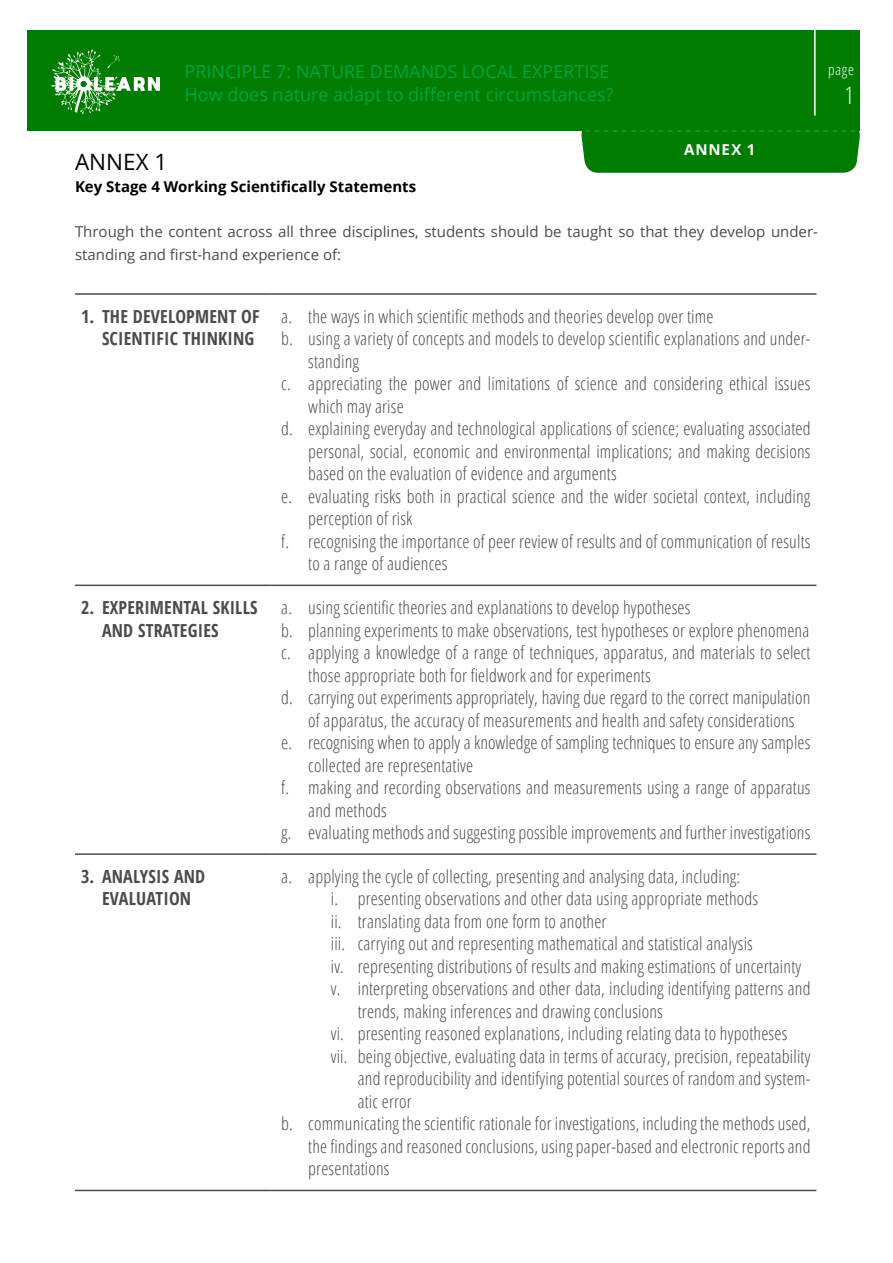
<style>
.page{position:relative;width:893px;height:1263px;background:#fff}
.page>*{position:absolute;margin:0;border:0;box-sizing:border-box;transform-origin:0 0}
.t1{font:300 condensed 24px "Open Sans";color:#fff}
.t2{font:22.5px "Open Sans";color:#000}
.t3{font:300 condensed 18px "Open Sans";letter-spacing:.01em;color:#4b4b4b}
.t4{font:700 condensed 18px/22.5px "Open Sans";letter-spacing:.01em;color:#4b4b4b;text-align:right}
.t5{font:18px/22.5px "Open Sans";color:#00a443}
.t6{font:15px/22.5px "Open Sans";color:#4b4b4b}
.t7{font:700 15px "Open Sans";color:#000}
.t8{font:700 15px "Open Sans";letter-spacing:.065em;color:#fff}
.t9{font:300 condensed 15px "Open Sans";color:#fff}
</style>
<div class="page">
<div style="left:27px;top:30px;width:833px;height:100px;background:#007d00"></div>
<svg style="left:51px;top:49px;width:109px;height:65px"></svg>
<hr style="left:814px;top:30px;width:2px;height:86px;background:#fff">
<svg style="left:580px;top:130px;width:280px;height:43px;background:#078108"></svg>
<hr style="left:75px;top:293px;width:196px;height:2px;background:#4b4b4b">
<hr style="left:271px;top:293px;width:545px;height:2px;background:#4b4b4b">
<hr style="left:75px;top:585px;width:196px;height:1px;background:#4b4b4b">
<hr style="left:271px;top:585px;width:545px;height:1px;background:#4b4b4b">
<hr style="left:75px;top:853px;width:196px;height:2px;background:#4b4b4b">
<hr style="left:271px;top:853px;width:545px;height:2px;background:#4b4b4b">
<hr style="left:75px;top:1190px;width:196px;height:1px;background:#4b4b4b">
<hr style="left:271px;top:1190px;width:545px;height:1px;background:#4b4b4b">
<p class="t5" style="left:184px;top:60px;width:430px">PRINCIPLE 7: NATURE DEMANDS LOCAL EXPERTISE<br>How does nature adapt to different circumstances?</p>
<p class="t9" style="left:828px;top:59px;width:27px">page</p>
<h1 class="t1" style="left:844px;top:79px;width:11px">1</h1>
<p class="t8" style="left:684px;top:138px;width:73px">ANNEX 1</p>
<p class="t2" style="left:75px;top:146px;width:94px">ANNEX 1</p>
<p class="t7" style="left:75px;top:176px;width:343px">Key Stage 4 Working Scientifically Statements</p>
<p class="t6" style="left:75px;top:220px;width:744px">Through the content across all three disciplines, students should be taught so that they develop under&shy;standing and first-hand experience of:</p>
<p class="t4" style="left:81px;top:305px;width:180px">1. THE DEVELOPMENT OF<br>SCIENTIFIC THINKING</p>
<p class="t3" style="left:281px;top:304px;width:434px">a. the ways in which scientific methods and theories develop over time</p>
<p class="t3" style="left:281px;top:327px;width:531px">b. using a variety of concepts and models to develop scientific explanations and under-</p>
<p class="t3" style="left:308px;top:349px;width:52px">standing</p>
<p class="t3" style="left:281px;top:372px;width:531px">c. appreciating the power and limitations of science and considering ethical issues</p>
<p class="t3" style="left:308px;top:394px;width:97px">which may arise</p>
<p class="t3" style="left:281px;top:417px;width:531px">d. explaining everyday and technological applications of science; evaluating associated</p>
<p class="t3" style="left:308px;top:439px;width:504px">personal, social, economic and environmental implications; and making decisions</p>
<p class="t3" style="left:308px;top:462px;width:310px">based on the evaluation of evidence and arguments</p>
<p class="t3" style="left:281px;top:484px;width:531px">e. evaluating risks both in practical science and the wider societal context, including</p>
<p class="t3" style="left:308px;top:507px;width:106px">perception of risk</p>
<p class="t3" style="left:281px;top:529px;width:531px">f. recognising the importance of peer review of results and of communication of results</p>
<p class="t3" style="left:308px;top:552px;width:141px">to a range of audiences</p>
<p class="t4" style="left:102px;top:596px;width:157px;text-align:left;text-indent:-21px">2. EXPERIMENTAL SKILLS<br>AND STRATEGIES</p>
<p class="t3" style="left:281px;top:595px;width:411px">a. using scientific theories and explanations to develop hypotheses</p>
<p class="t3" style="left:281px;top:618px;width:530px">b. planning experiments to make observations, test hypotheses or explore phenomena</p>
<p class="t3" style="left:281px;top:640px;width:531px">c. applying a knowledge of a range of techniques, apparatus, and materials to select</p>
<p class="t3" style="left:308px;top:663px;width:344px">those appropriate both for fieldwork and for experiments</p>
<p class="t3" style="left:281px;top:685px;width:531px">d. carrying out experiments appropriately, having due regard to the correct manipulation</p>
<p class="t3" style="left:308px;top:708px;width:488px">of apparatus, the accuracy of measurements and health and safety considerations</p>
<p class="t3" style="left:281px;top:730px;width:531px">e. recognising when to apply a knowledge of sampling techniques to ensure any samples</p>
<p class="t3" style="left:308px;top:753px;width:166px">collected are representative</p>
<p class="t3" style="left:281px;top:775px;width:531px">f. making and recording observations and measurements using a range of apparatus</p>
<p class="t3" style="left:308px;top:798px;width:80px">and methods</p>
<p class="t3" style="left:281px;top:820px;width:531px">g. evaluating methods and suggesting possible improvements and further investigations</p>
<p class="t4" style="left:81px;top:865px;width:126px;text-align:center">3. ANALYSIS AND<br>EVALUATION</p>
<p class="t3" style="left:281px;top:864px;width:461px">a. applying the cycle of collecting, presenting and analysing data, including:</p>
<p class="t3" style="left:331px;top:887px;width:429px">i. presenting observations and other data using appropriate methods</p>
<p class="t3" style="left:331px;top:909px;width:277px">ii. translating data from one form to another</p>
<p class="t3" style="left:331px;top:932px;width:424px">iii. carrying out and representing mathematical and statistical analysis</p>
<p class="t3" style="left:331px;top:954px;width:472px">iv. representing distributions of results and making estimations of uncertainty</p>
<p class="t3" style="left:331px;top:977px;width:481px">v. interpreting observations and other data, including identifying patterns and</p>
<p class="t3" style="left:358px;top:999px;width:307px">trends, making inferences and drawing conclusions</p>
<p class="t3" style="left:331px;top:1022px;width:458px">vi. presenting reasoned explanations, including relating data to hypotheses</p>
<p class="t3" style="left:331px;top:1044px;width:481px">vii. being objective, evaluating data in terms of accuracy, precision, repeatability</p>
<p class="t3" style="left:358px;top:1067px;width:454px">and reproducibility and identifying potential sources of random and system-</p>
<p class="t3" style="left:358px;top:1089px;width:56px">atic error</p>
<p class="t3" style="left:281px;top:1112px;width:531px">b. communicating the scientific rationale for investigations, including the methods used,</p>
<p class="t3" style="left:308px;top:1134px;width:504px">the findings and reasoned conclusions, using paper-based and electronic reports and</p>
<p class="t3" style="left:308px;top:1157px;width:83px">presentations</p>
</div>
